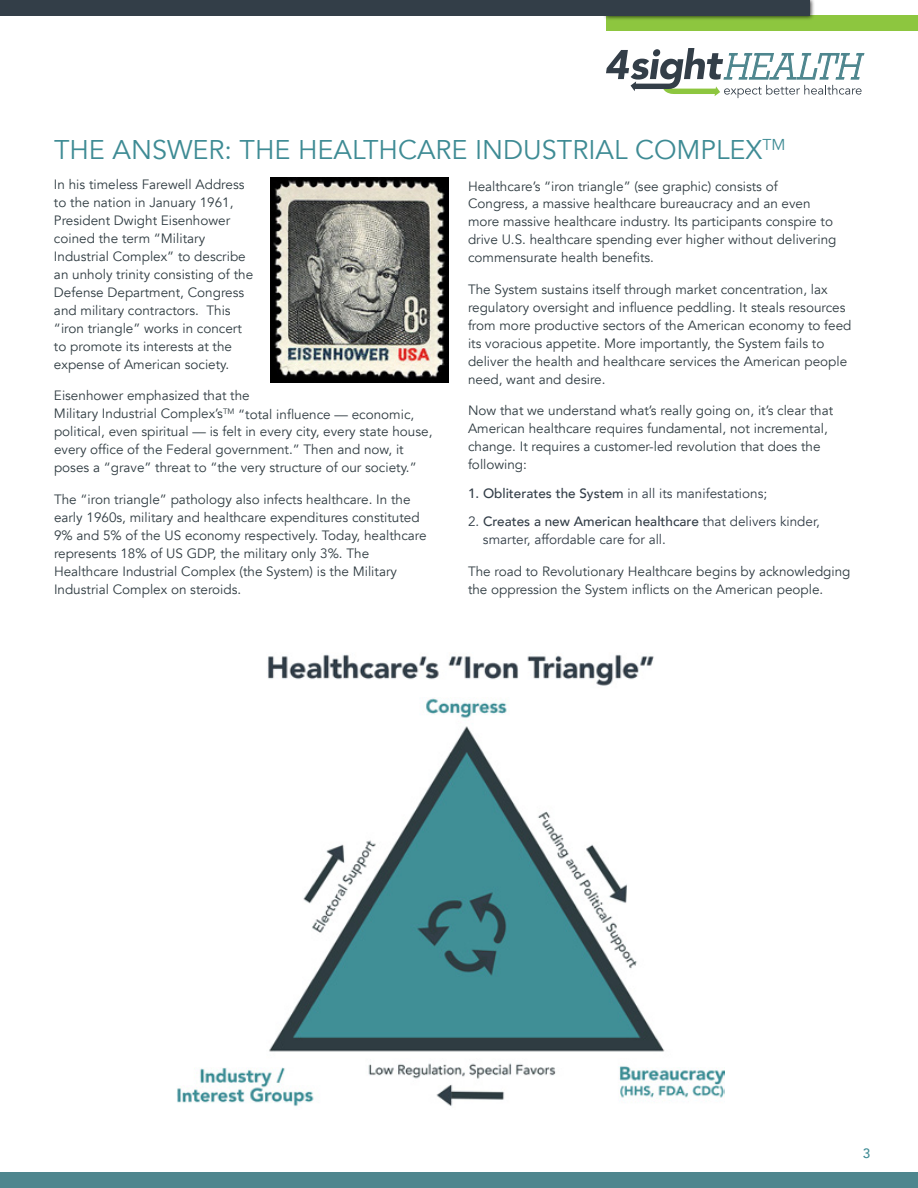
<style>
.page{position:relative;width:918px;height:1188px;background:#fff}
.page>*{position:absolute;margin:0;border:0;box-sizing:border-box;transform-origin:0 0}
.t1{font:27px "Avenir";color:#3e8b94}
.t2{font:13.5px/18px "Avenir";color:#303c42}
.t3{font:13.5px/18px "Avenir";color:#333e48}
.t4{font:500 13.5px "Avenir";color:#3e8b94}
.s1{font-weight:500}
</style>
<div class="page">
<img style="left:177px;top:654px;width:548px;height:452px">
<div style="left:0;top:1172px;width:918px;height:16px;background:#4e868e"></div>
<svg style="left:606px;top:48px;width:258px;height:50px"></svg>
<div style="left:606px;top:16px;width:312px;height:15px;background:#8dc63f"></div>
<div style="left:604px;top:0;width:211px;height:21px;background:#000;opacity:.75"></div>
<div style="left:0;top:0;width:810px;height:16px;background:#333e48"></div>
<img style="left:270px;top:177px;width:179px;height:206px">
<h1 class="t1" style="left:54px;top:134px;width:733px">THE ANSWER: THE HEALTHCARE INDUSTRIAL COMPLEX<sup>TM</sup></h1>
<p class="t2" style="left:54px;top:176px;width:201px">In his timeless Farewell Address to the nation in January 1961,<br>President Dwight Eisenhower coined the term “Military<br>Industrial Complex” to describe an unholy trinity consisting of the<br>Defense Department, Congress and military contractors. This “iron triangle” works in concert to promote its interests at the expense of American society.</p>
<p class="t2" style="left:54px;top:387px;width:380px">Eisenhower emphasized that the<br>Military Industrial Complex’s<sup>TM</sup> “total influence — economic, political, even spiritual — is felt in every city, every state house, every office of the Federal government.” Then and now, it poses a “grave” threat to “the very structure of our society.”</p>
<p class="t2" style="left:54px;top:491px;width:374px">The “iron triangle” pathology also infects healthcare. In the early 1960s, military and healthcare expenditures constituted 9% and 5% of the US economy respectively. Today, healthcare represents 18% of US GDP, the military only 3%. The Healthcare Industrial Complex (the System) is the Military Industrial Complex on steroids.</p>
<p class="t2" style="left:468px;top:177px;width:370px">Healthcare’s “iron triangle” (see graphic) consists of Congress, a massive healthcare bureaucracy and an even more massive healthcare industry. Its participants conspire to drive U.S. healthcare spending ever higher without delivering commensurate health benefits.</p>
<p class="t2" style="left:468px;top:281px;width:385px">The System sustains itself through market concentration, lax regulatory oversight and influence peddling. It steals resources from more productive sectors of the American economy to feed its voracious appetite. More importantly, the System fails to deliver the health and healthcare services the American people need, want and desire.</p>
<p class="t2" style="left:468px;top:402px;width:367px">Now that we understand what’s really going on, it’s clear that American healthcare requires fundamental, not incremental, change. It requires a customer-led revolution that does the following:</p>
<p class="t3" style="left:468px;top:485px;width:301px"><span class="s1">1. Obliterates the System</span> in all its manifestations;</p>
<p class="t3" style="left:483px;top:513px;width:339px;text-indent:-15px">2. <span class="s1">Creates a new American healthcare</span> that delivers kinder, smarter, affordable care for all.</p>
<p class="t2" style="left:468px;top:563px;width:384px">The road to Revolutionary Healthcare begins by acknowledging the oppression the System inflicts on the American people.</p>
<p class="t4" style="left:863px;top:1142px;width:9px">3</p>
</div>
